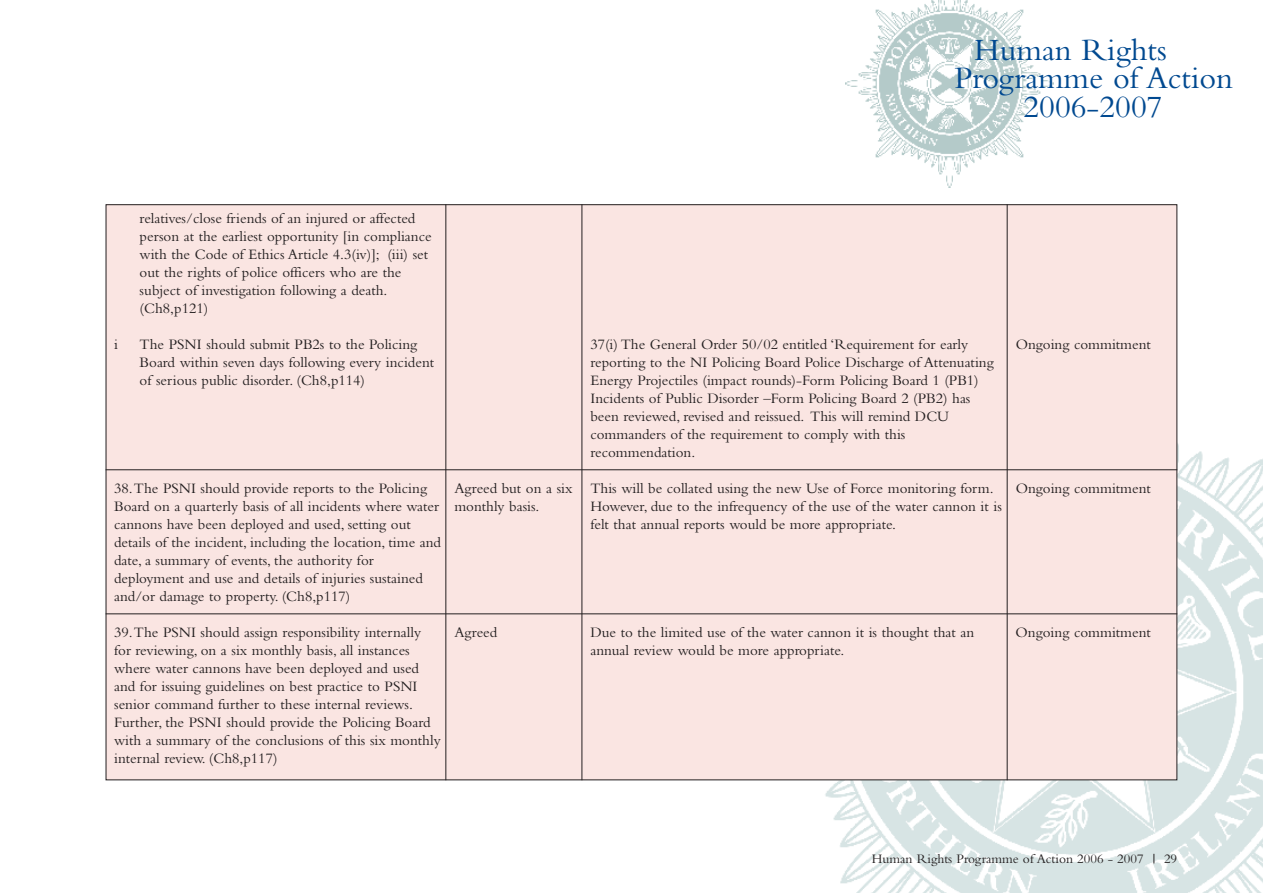
<style>
.page{position:relative;width:1263px;height:893px;background:#fff}
.page>*{position:absolute;margin:0;border:0;box-sizing:border-box;transform-origin:0 0}
.t1{font:32.25px "Bembo";color:#014990}
.t2{font:15px/18px "Bembo";color:#231f20}
.t3{font:13.5px "Bembo";color:#231f20}
</style>
<div class="page">
<img style="left:732px;top:350px;width:531px;height:543px">
<div style="left:106px;top:205px;width:1071px;height:575px;background:#fae5e2"></div>
<hr style="left:445px;top:204px;width:1px;height:576px;background:#231f20">
<hr style="left:581px;top:204px;width:1px;height:576px;background:#231f20">
<hr style="left:1007px;top:204px;width:1px;height:576px;background:#231f20">
<hr style="left:106px;top:469px;width:1071px;height:1px;background:#231f20">
<hr style="left:106px;top:613px;width:1071px;height:1px;background:#231f20">
<img style="left:845px;top:0;width:208px;height:187px">
<p class="t2" style="left:140px;top:211px;width:293px">relatives/close friends of an injured or affected person at the earliest opportunity [in compliance with the Code of Ethics Article 4.3(iv)]; (iii) set out the rights of police officers who are the subject of investigation following a death. (Ch8,p121)</p>
<h1 class="t1" style="left:974px;top:39px;width:194px">Human Rights</h1>
<h1 class="t1" style="left:954px;top:67px;width:280px">Programme of Action</h1>
<h1 class="t1" style="left:1023px;top:95px;width:141px">2006-2007</h1>
<p class="t2" style="left:114px;top:337px;width:5px">i</p>
<p class="t2" style="left:140px;top:337px;width:279px">The PSNI should submit PB2s to the Policing</p>
<p class="t2" style="left:590px;top:337px;width:379px">37(i) The General Order 50/02 entitled ‘Requirement for early</p>
<p class="t2" style="left:1016px;top:337px;width:137px">Ongoing commitment</p>
<p class="t2" style="left:140px;top:355px;width:296px">Board within seven days following every incident</p>
<p class="t2" style="left:590px;top:355px;width:405px">reporting to the NI Policing Board Police Discharge of Attenuating</p>
<p class="t2" style="left:140px;top:373px;width:227px">of serious public disorder. (Ch8,p114)</p>
<p class="t2" style="left:590px;top:373px;width:390px">Energy Projectiles (impact rounds)-Form Policing Board 1 (PB1)<br>Incidents of Public Disorder –Form Policing Board 2 (PB2) has been reviewed, revised and reissued. This will remind DCU commanders of the requirement to comply with this recommendation.</p>
<p class="t2" style="left:114px;top:481px;width:314px">38.The PSNI should provide reports to the Policing</p>
<p class="t2" style="left:454px;top:481px;width:541px">Agreed but on a six This will be collated using the new Use of Force monitoring form.</p>
<p class="t2" style="left:1016px;top:481px;width:137px">Ongoing commitment</p>
<p class="t2" style="left:114px;top:499px;width:427px">Board on a quarterly basis of all incidents where water monthly basis.</p>
<p class="t2" style="left:590px;top:499px;width:413px">However, due to the infrequency of the use of the water cannon it is</p>
<p class="t2" style="left:114px;top:517px;width:298px">cannons have been deployed and used, setting out</p>
<p class="t2" style="left:590px;top:517px;width:307px">felt that annual reports would be more appropriate.</p>
<p class="t2" style="left:114px;top:535px;width:328px">details of the incident, including the location, time and date, a summary of events, the authority for deployment and use and details of injuries sustained and/or damage to property. (Ch8,p117)</p>
<p class="t2" style="left:114px;top:625px;width:308px">39.The PSNI should assign responsibility internally</p>
<p class="t2" style="left:454px;top:625px;width:44px">Agreed</p>
<p class="t2" style="left:590px;top:625px;width:385px">Due to the limited use of the water cannon it is thought that an</p>
<p class="t2" style="left:1016px;top:625px;width:137px">Ongoing commitment</p>
<p class="t2" style="left:114px;top:643px;width:297px">for reviewing, on a six monthly basis, all instances</p>
<p class="t2" style="left:590px;top:643px;width:255px">annual review would be more appropriate.</p>
<p class="t2" style="left:114px;top:661px;width:328px">where water cannons have been deployed and used and for issuing guidelines on best practice to PSNI senior command further to these internal reviews.<br>Further, the PSNI should provide the Policing Board with a summary of the conclusions of this six monthly internal review. (Ch8,p117)</p>
<p class="t3" style="left:872px;top:855px;width:273px">Human Rights Programme of Action 2006 - 2007</p>
<p class="t3" style="left:1164px;top:855px;width:15px">29</p>
</div>
